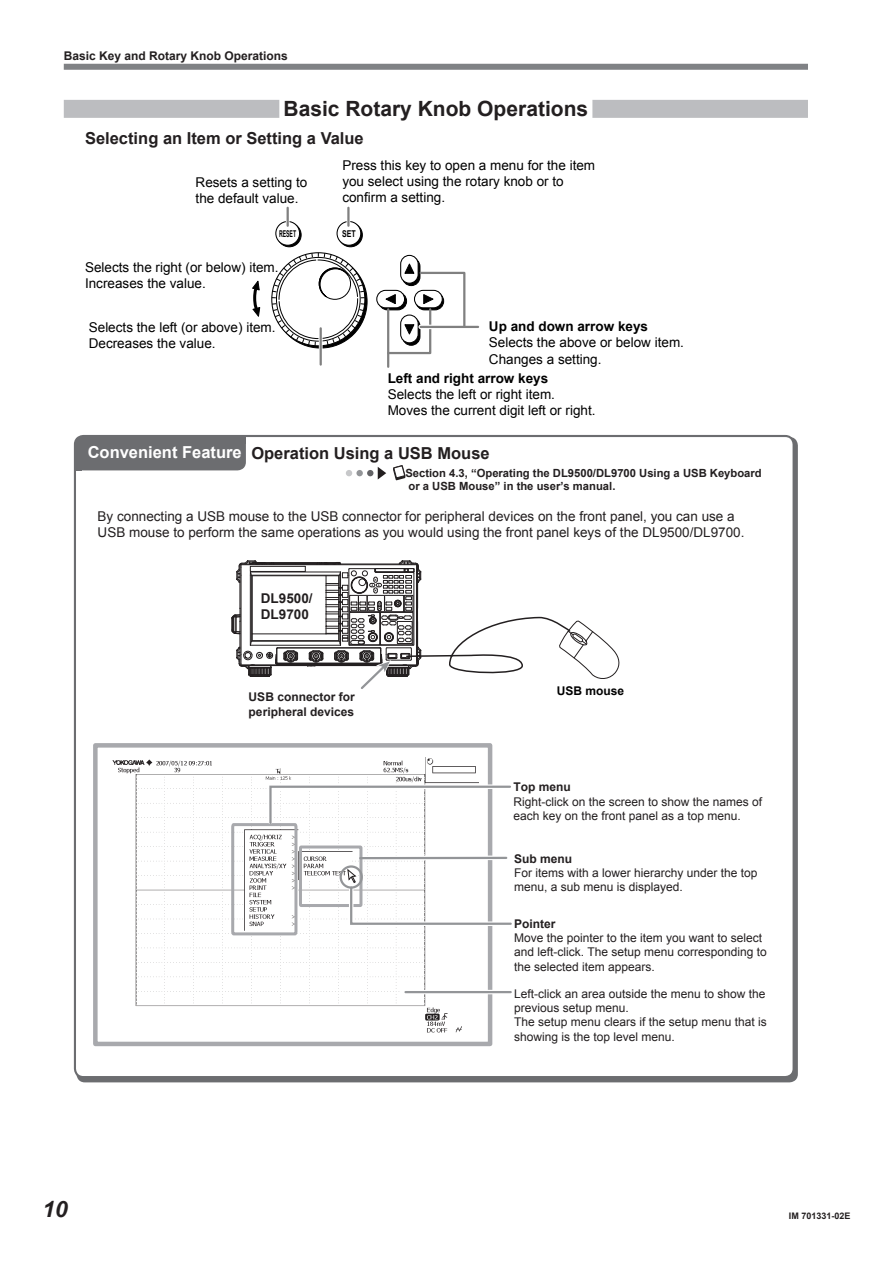
<style>
.page{position:relative;width:893px;height:1263px;background:#fff}
.page>*{position:absolute;margin:0;border:0;box-sizing:border-box;transform-origin:0 0}
.t1{font:italic 700 22.5px "Arial";color:#231f20}
.t2{font:700 21px "Arial";color:#231f20}
.t3{font:700 16.5px "Arial";color:#231f20}
.t4{font:700 16.5px "Arial";color:#fff}
.t5{font:13.5px/16.2px "Arial";color:#000}
.t6{font:13.5px/16.2px "Arial";color:#231f20}
.t7{font:700 13.5px "Arial";color:#000}
.t8{font:700 13.5px/16.2px "Arial";color:#231f20}
.t9{font:12px/14.4px "Arial";color:#231f20}
.t10{font:700 12px/14.4px "Arial";color:#231f20}
.t11{font:700 12px "Arial";color:#000}
.t12{font:700 11.25px/13.5px "Arial";color:#231f20}
.t13{font:700 9.3px "Arial";color:#000;scale:.55 1}
.t14{font:700 9.3px "Arial";color:#000;scale:.75 1}
.t15{font:700 9px "Arial";color:#231f20}
</style>
<div class="page">
<div style="left:64px;top:64px;width:744px;height:6px;background:#808285"></div>
<div style="left:64px;top:100px;width:744px;height:18px;background:#bcbdc0"></div>
<div style="left:279px;top:97px;width:313px;height:21px;background:#fff"></div>
<svg style="left:252px;top:280px;width:9px;height:37px"></svg>
<div style="left:378px;top:292px;width:29px;height:18px;border:1px solid #000;border-radius:9px"></div>
<div style="left:277px;top:223px;width:24px;height:24px;background:#000;border-radius:50%"></div>
<div style="left:277px;top:223px;width:24px;height:24px;border:1px solid #000;border-radius:50%"></div>
<div style="left:276px;top:221px;width:24px;height:24px;background:#fff;border-radius:50%"></div>
<div style="left:275px;top:221px;width:25px;height:25px;border:1px solid #000;border-radius:50%"></div>
<div style="left:339px;top:223px;width:23px;height:24px;background:#000;border-radius:50%"></div>
<div style="left:338px;top:223px;width:25px;height:24px;border:1px solid #000;border-radius:50%"></div>
<div style="left:337px;top:221px;width:24px;height:24px;background:#fff;border-radius:50%"></div>
<div style="left:337px;top:221px;width:24px;height:25px;border:1px solid #000;border-radius:50%"></div>
<svg style="left:272px;top:253px;width:93px;height:93px"></svg>
<div style="left:377px;top:290px;width:28px;height:18px;background:#fff;border-radius:9px"></div>
<div style="left:376px;top:290px;width:29px;height:18px;border:1px solid #000;border-radius:9px"></div>
<div style="left:400px;top:255px;width:19px;height:29px;border:1px solid #000;border-radius:9px"></div>
<svg style="left:286px;top:208px;width:4px;height:18px"></svg>
<svg style="left:319px;top:328px;width:4px;height:37px"></svg>
<svg style="left:287px;top:208px;width:2px;height:18px"></svg>
<hr style="left:347px;top:208px;width:3px;height:18px;background:#808080">
<hr style="left:320px;top:328px;width:2px;height:37px;background:#808080">
<hr style="left:387px;top:309px;width:2px;height:58px;background:#808080">
<hr style="left:421px;top:325px;width:51px;height:4px;background:#eee">
<hr style="left:421px;top:326px;width:57px;height:2px;background:#808080">
<svg style="left:384px;top:263px;width:85px;height:95px"></svg>
<div style="left:75px;top:436px;width:171px;height:34px;background:#6c6d70;border-radius:9px"></div>
<div style="left:75px;top:463px;width:7px;height:7px;background:#6c6d70"></div>
<div style="left:239px;top:436px;width:7px;height:8px;background:#6c6d70"></div>
<img style="left:112px;top:758px;width:364px;height:275px">
<svg style="left:346px;top:470px;width:6px;height:6px"></svg>
<div style="left:356px;top:470px;width:7px;height:6px;background:#939598;border-radius:50%"></div>
<svg style="left:367px;top:467px;width:19px;height:12px"></svg>
<svg style="left:393px;top:465px;width:12px;height:15px"></svg>
<div style="left:93px;top:743px;width:399px;height:303px;border:4px solid #a8a9ad"></div>
<svg style="left:230px;top:782px;width:282px;height:155px"></svg>
<svg style="left:402px;top:990px;width:109px;height:4px"></svg>
<hr style="left:405px;top:991px;width:106px;height:2px;background:#939598">
<svg style="left:231px;top:560px;width:389px;height:129px"></svg>
<p class="t10" style="left:64px;top:49px;width:226px">Basic Key and Rotary Knob Operations</p>
<h2 class="t2" style="left:284px;top:95px;width:306px">Basic Rotary Knob Operations</h2>
<h3 class="t3" style="left:85px;top:128px;width:280px">Selecting an Item or Setting a Value</h3>
<p class="t5" style="left:196px;top:174px;width:113px">Resets a setting to the default value.</p>
<p class="t5" style="left:342px;top:157px;width:254px">Press this key to open a menu for the item you select using the rotary knob or to confirm a setting.</p>
<p class="t13" style="left:279px;top:227px;width:33px">RESET</p>
<p class="t14" style="left:342px;top:227px;width:20px">SET</p>
<p class="t5" style="left:85px;top:259px;width:195px">Selects the right (or below) item.<br>Increases the value.</p>
<p class="t5" style="left:89px;top:319px;width:188px">Selects the left (or above) item.<br>Decreases the value.</p>
<p class="t7" style="left:489px;top:317px;width:161px">Up and down arrow keys</p>
<p class="t5" style="left:489px;top:335px;width:197px">Selects the above or below item.<br>Changes a setting.</p>
<p class="t7" style="left:388px;top:369px;width:162px">Left and right arrow keys</p>
<p class="t5" style="left:388px;top:386px;width:209px">Selects the left or right item.<br>Moves the current digit left or right.</p>
<h3 class="t4" style="left:88px;top:441px;width:156px">Convenient Feature</h3>
<h3 class="t3" style="left:251px;top:442px;width:240px">Operation Using a USB Mouse</h3>
<p class="t12" style="left:405px;top:467px;width:358px">Section 4.3, “Operating the DL9500/DL9700 Using a USB Keyboard or a USB Mouse” in the user’s manual.</p>
<p class="t6" style="left:98px;top:508px;width:648px">By connecting a USB mouse to the USB connector for peripheral devices on the front panel, you can use a<br>USB mouse to perform the same operations as you would using the front panel keys of the DL9500/DL9700.</p>
<p class="t8" style="left:261px;top:590px;width:53px">DL9500/<br>DL9700</p>
<p class="t10" style="left:249px;top:690px;width:108px">USB connector for peripheral devices</p>
<p class="t11" style="left:557px;top:682px;width:69px">USB mouse</p>
<p class="t10" style="left:513px;top:780px;width:59px">Top menu</p>
<p class="t9" style="left:513px;top:794px;width:250px">Right-click on the screen to show the names of each key on the front panel as a top menu.</p>
<p class="t10" style="left:514px;top:851px;width:60px">Sub menu</p>
<p class="t9" style="left:514px;top:866px;width:245px">For items with a lower hierarchy under the top menu, a sub menu is displayed.</p>
<p class="t10" style="left:514px;top:917px;width:43px">Pointer</p>
<p class="t9" style="left:514px;top:931px;width:254px">Move the pointer to the item you want to select and left-click. The setup menu corresponding to the selected item appears.</p>
<p class="t9" style="left:514px;top:986px;width:254px">Left-click an area outside the menu to show the previous setup menu.<br>The setup menu clears if the setup menu that is showing is the top level menu.</p>
<h1 class="t1" style="left:43px;top:1195px;width:27px">10</h1>
<p class="t15" style="left:789px;top:1210px;width:63px">IM 701331-02E</p>
</div>
